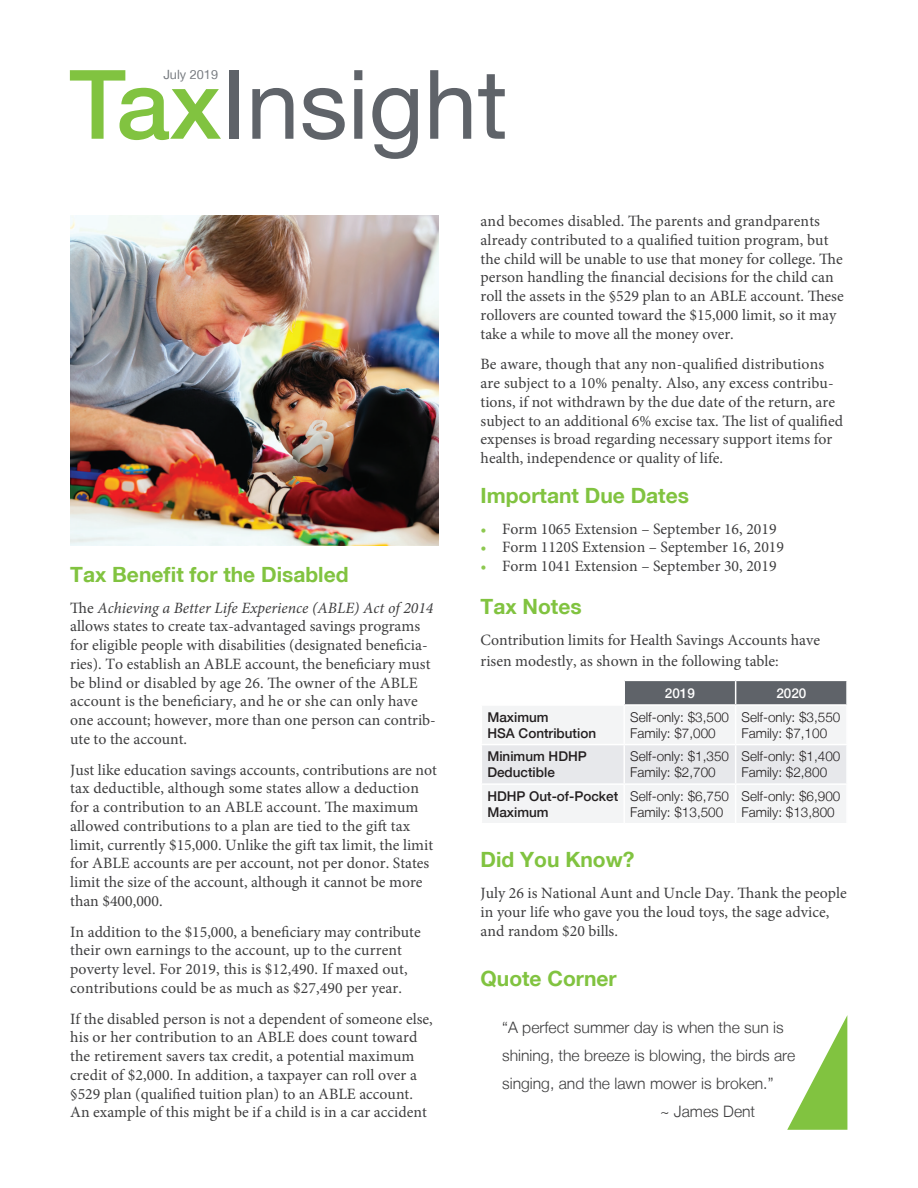
<style>
.page{position:relative;width:918px;height:1188px;background:#fff}
.page>*{position:absolute;margin:0;border:0;box-sizing:border-box;transform-origin:0 0}
.Body{font:96px "Helvetica Neue LT";color:#5f6369}
.t1{font:700 21px "Helvetica Neue LT";color:#81c340}
.t2{font:15.75px/18.8px "Minion Pro";color:#3e3e3f}
.t3{font:300 15.75px/28.2px "Helvetica Neue LT";color:#3e3e3f}
.t4{font:300 13.5px "Helvetica Neue LT";color:#231f20}
.t5{font:500 13.5px "Helvetica Neue LT";color:#231f20}
.t6{font:500 13.5px "Helvetica Neue LT";color:#fff}
.t7{font:12.75px "Helvetica Neue LT";color:#787c81}
.s1{font-weight:500;color:#81c340}
.s2{font-style:italic}
.s3{color:#8dc850}
</style>
<div class="page">
<img style="left:70px;top:215px;width:368px;height:330px">
<svg style="left:787px;top:1016px;width:60px;height:114px"></svg>
<svg style="left:482px;top:680px;width:364px;height:143px"></svg>
<hr style="left:481px;top:704px;width:143px;height:2px;background:#fff">
<hr style="left:624px;top:704px;width:112px;height:2px;background:#fff">
<hr style="left:623px;top:706px;width:2px;height:38px;background:#fff">
<hr style="left:736px;top:704px;width:112px;height:2px;background:#fff">
<hr style="left:735px;top:706px;width:1px;height:38px;background:#fff">
<hr style="left:481px;top:744px;width:143px;height:1px;background:#fff">
<hr style="left:624px;top:744px;width:112px;height:1px;background:#fff">
<hr style="left:623px;top:745px;width:2px;height:38px;background:#fff">
<hr style="left:736px;top:744px;width:112px;height:1px;background:#fff">
<hr style="left:735px;top:745px;width:1px;height:38px;background:#fff">
<hr style="left:481px;top:783px;width:143px;height:2px;background:#fff">
<hr style="left:624px;top:783px;width:112px;height:2px;background:#fff">
<hr style="left:623px;top:785px;width:2px;height:38px;background:#fff">
<hr style="left:736px;top:783px;width:112px;height:2px;background:#fff">
<hr style="left:735px;top:785px;width:1px;height:38px;background:#fff">
<p class="Body" style="left:69px;top:47px;width:440px"><span class="s1">Tax</span>Insight</p>
<p class="t7" style="left:163px;top:67px;width:56px">July 2019</p>
<p class="t1" style="left:70px;top:562px;width:280px">Tax Benefit for the Disabled</p>
<p class="t2" style="left:70px;top:598px;width:367px">The <span class="s2">Achieving a Better Life Experience (ABLE) Act of 2014 </span>allows states to create tax-advantaged savings programs for eligible people with disabilities (designated beneficia&shy;ries). To establish an ABLE account, the beneficiary must be blind or disabled by age 26. The owner of the ABLE account is the beneficiary, and he or she can only have one account; however, more than one person can contrib&shy;ute to the account.</p>
<p class="t2" style="left:70px;top:760px;width:368px">Just like education savings accounts, contributions are not tax deductible, although some states allow a deduction for a contribution to an ABLE account. The maximum allowed contributions to a plan are tied to the gift tax limit, currently $15,000. Unlike the gift tax limit, the limit for ABLE accounts are per account, not per donor. States limit the size of the account, although it cannot be more than $400,000.</p>
<p class="t2" style="left:70px;top:922px;width:352px">In addition to the $15,000, a beneficiary may contribute their own earnings to the account, up to the current poverty level. For 2019, this is $12,490. If maxed out, contributions could be as much as $27,490 per year.</p>
<p class="t2" style="left:70px;top:1009px;width:364px">If the disabled person is not a dependent of someone else, his or her contribution to an ABLE does count toward the retirement savers tax credit, a potential maximum credit of $2,000. In addition, a taxpayer can roll over a §529 plan (qualified tuition plan) to an ABLE account.<br>An example of this might be if a child is in a car accident</p>
<p class="t2" style="left:481px;top:212px;width:365px">and becomes disabled. The parents and grandparents already contributed to a qualified tuition program, but the child will be unable to use that money for college. The person handling the financial decisions for the child can roll the assets in the §529 plan to an ABLE account. These rollovers are counted toward the $15,000 limit, so it may take a while to move all the money over.</p>
<p class="t2" style="left:481px;top:355px;width:364px">Be aware, though that any non-qualified distributions are subject to a 10% penalty. Also, any excess contribu&shy;tions, if not withdrawn by the due date of the return, are subject to an additional 6% excise tax. The list of qualified expenses is broad regarding necessary support items for health, independence or quality of life.</p>
<p class="t1" style="left:481px;top:482px;width:210px">Important Due Dates</p>
<p class="t2" style="left:481px;top:519px;width:298px"><span class="s3">•</span> Form 1065 Extension – September 16, 2019</p>
<p class="t2" style="left:481px;top:538px;width:305px"><span class="s3">•</span> Form 1120S Extension – September 16, 2019</p>
<p class="t2" style="left:481px;top:557px;width:298px"><span class="s3">•</span> Form 1041 Extension – September 30, 2019</p>
<p class="t1" style="left:481px;top:593px;width:103px">Tax Notes</p>
<p class="t2" style="left:481px;top:629px;width:341px;line-height:21.8px">Contribution limits for Health Savings Accounts have risen modestly, as shown in the following table:</p>
<p class="t6" style="left:665px;top:685px;width:32px">2019</p>
<p class="t6" style="left:776px;top:685px;width:32px">2020</p>
<p class="t5" style="left:487px;top:709px;width:63px">Maximum</p>
<p class="t5" style="left:487px;top:725px;width:110px">HSA Contribution</p>
<p class="t4" style="left:630px;top:708px;width:100px">Self-only: $3,500</p>
<p class="t4" style="left:630px;top:725px;width:87px">Family: $7,000</p>
<p class="t4" style="left:742px;top:708px;width:100px">Self-only: $3,550</p>
<p class="t4" style="left:742px;top:725px;width:87px">Family: $7,100</p>
<p class="t5" style="left:487px;top:748px;width:101px">Minimum HDHP</p>
<p class="t5" style="left:487px;top:764px;width:69px">Deductible</p>
<p class="t4" style="left:630px;top:748px;width:100px">Self-only: $1,350</p>
<p class="t4" style="left:630px;top:764px;width:87px">Family: $2,700</p>
<p class="t4" style="left:742px;top:748px;width:100px">Self-only: $1,400</p>
<p class="t4" style="left:742px;top:764px;width:87px">Family: $2,800</p>
<p class="t5" style="left:487px;top:788px;width:132px">HDHP Out-of-Pocket</p>
<p class="t5" style="left:487px;top:804px;width:63px">Maximum</p>
<p class="t4" style="left:630px;top:788px;width:100px">Self-only: $6,750</p>
<p class="t4" style="left:630px;top:804px;width:95px">Family: $13,500</p>
<p class="t4" style="left:742px;top:788px;width:100px">Self-only: $6,900</p>
<p class="t4" style="left:742px;top:804px;width:95px">Family: $13,800</p>
<p class="t1" style="left:481px;top:847px;width:155px">Did You Know?</p>
<p class="t2" style="left:481px;top:884px;width:368px">July 26 is National Aunt and Uncle Day. Thank the people in your life who gave you the loud toys, the sage advice, and random $20 bills.</p>
<p class="t1" style="left:481px;top:965px;width:138px">Quote Corner</p>
<p class="t3" style="left:502px;top:1013px;width:295px">“A perfect summer day is when the sun is shining, the breeze is blowing, the birds are singing, and the lawn mower is broken.”</p>
<p class="t3" style="left:660px;top:1097px;width:97px">~ James Dent</p>
</div>
